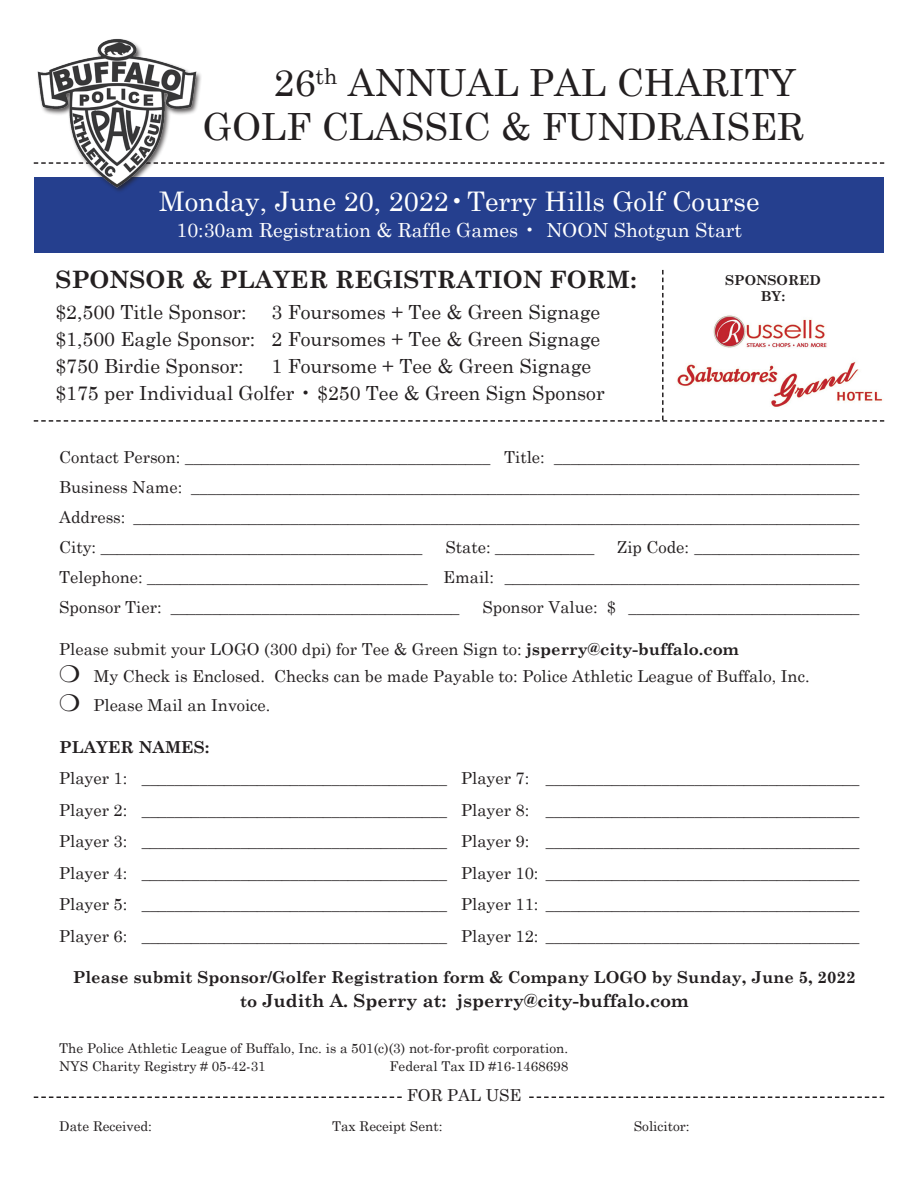
<style>
.page{position:relative;width:918px;height:1188px;background:#fff}
.page>*{position:absolute;margin:0;border:0;box-sizing:border-box;transform-origin:0 0}
.t1{font:37.5px/43.5px "Century Schoolbook";color:#231f20;text-align:right}
.t2{font:27px "Century Schoolbook";color:#fff}
.t3{font:700 24px "Century Schoolbook";color:#231f20}
.t4{font:19.5px "Century Schoolbook";color:#231f20}
.t5{font:19.5px "Century Schoolbook";color:#fff}
.t6{font:700 18px "Century Schoolbook";color:#231f20}
.t7{font:16.5px/31.5px "Century Schoolbook";color:#231f20}
.t8{font:700 16.5px "Century Schoolbook";color:#231f20}
.t9{font:700 13.65px "Century Schoolbook";color:#231f20}
.t10{font:13.5px "Century Schoolbook";color:#231f20}
.s1{font-weight:700}
.s2{font-size:16.5px}
</style>
<div class="page">
<svg style="left:34px;top:162px;width:850px;height:2px"></svg>
<svg style="left:34px;top:1096px;width:368px;height:2px"></svg>
<svg style="left:529px;top:1096px;width:355px;height:2px"></svg>
<div style="left:34px;top:177px;width:850px;height:76px;background:#253f8e"></div>
<div style="left:37px;top:38px;width:166px;height:156px;background:#231f20;opacity:.75"></div>
<img style="left:38px;top:39px;width:158px;height:148px">
<svg style="left:34px;top:270px;width:850px;height:152px"></svg>
<div style="left:673px;top:309px;width:219px;height:108px;background:#fff"></div>
<img style="left:677px;top:315px;width:206px;height:92px">
<p class="t1" style="left:203px;top:60px;width:603px">26<sup>th</sup> ANNUAL PAL CHARITY<br>GOLF CLASSIC &amp; FUNDRAISER</p>
<p class="t2" style="left:159px;top:184px;width:602px">Monday, June 20, 2022•Terry Hills Golf Course</p>
<p class="t5" style="left:177px;top:217px;width:567px">10:30am Registration &amp; Raffle Games • NOON Shotgun Start</p>
<p class="t3" style="left:55px;top:265px;width:583px">SPONSOR &amp; PLAYER REGISTRATION FORM:</p>
<p class="t4" style="left:55px;top:299px;width:193px">$2,500 Title Sponsor:</p>
<p class="t4" style="left:271px;top:299px;width:330px">3 Foursomes + Tee &amp; Green Signage</p>
<p class="t4" style="left:55px;top:327px;width:546px">$1,500 Eagle Sponsor: 2 Foursomes + Tee &amp; Green Signage</p>
<p class="t4" style="left:55px;top:354px;width:190px">$750 Birdie Sponsor:</p>
<p class="t4" style="left:271px;top:354px;width:321px">1 Foursome + Tee &amp; Green Signage</p>
<p class="t4" style="left:55px;top:381px;width:551px">$175 per Individual Golfer • $250 Tee &amp; Green Sign Sponsor</p>
<p class="t9" style="left:725px;top:271px;width:97px">SPONSORED</p>
<p class="t9" style="left:761px;top:288px;width:26px">BY:</p>
<p class="t7" style="left:59px;top:441px;width:802px">Contact Person: _____________________________________ Title: _____________________________________</p>
<p class="t7" style="left:59px;top:471px;width:802px">Business Name: _________________________________________________________________________________</p>
<p class="t7" style="left:59px;top:501px;width:802px">Address: ________________________________________________________________________________________</p>
<p class="t7" style="left:59px;top:531px;width:365px">City: _______________________________________</p>
<p class="t7" style="left:445px;top:531px;width:150px">State: ____________</p>
<p class="t7" style="left:617px;top:531px;width:244px">Zip Code: ____________________</p>
<p class="t7" style="left:59px;top:561px;width:802px">Telephone: __________________________________ Email: ___________________________________________</p>
<p class="t7" style="left:59px;top:591px;width:402px">Sponsor Tier: ___________________________________</p>
<p class="t7" style="left:482px;top:591px;width:379px">Sponsor Value: $ ____________________________</p>
<p class="t7" style="left:59px;top:633px;width:681px">Please submit your LOGO (300 dpi) for Tee &amp; Green Sign to: <span class="s1">jsperry@city-buffalo.com</span></p>
<p class="t7" style="left:94px;top:660px;width:717px">My Check is Enclosed. Checks can be made Payable to: Police Athletic League of Buffalo, Inc.</p>
<p class="t7" style="left:94px;top:689px;width:178px">Please Mail an Invoice.</p>
<p class="t8" style="left:59px;top:737px;width:152px">PLAYER NAMES:</p>
<p class="t7" style="left:59px;top:762px;width:802px">Player 1: _____________________________________ Player 7: ______________________________________</p>
<p class="t7" style="left:59px;top:794px;width:802px">Player 2: _____________________________________ Player 8: ______________________________________</p>
<p class="t7" style="left:59px;top:825px;width:802px">Player 3: _____________________________________ Player 9: ______________________________________<br>Player 4: _____________________________________ Player 10: ______________________________________</p>
<p class="t7" style="left:59px;top:888px;width:802px">Player 5: _____________________________________ Player 11: ______________________________________</p>
<p class="t7" style="left:59px;top:920px;width:802px">Player 6: _____________________________________ Player 12: ______________________________________</p>
<p class="t8" style="left:73px;top:967px;width:784px">Please submit Sponsor/Golfer Registration form &amp; Company LOGO by Sunday, June 5, 2022</p>
<p class="t6" style="left:240px;top:990px;width:450px"><span class="s2">to</span> Judith A. Sperry at: jsperry@city-buffalo.com</p>
<p class="t10" style="left:59px;top:1039px;width:511px">The Police Athletic League of Buffalo, Inc. is a 501(c)(3) not-for-profit corporation.</p>
<p class="t10" style="left:59px;top:1057px;width:208px">NYS Charity Registry # 05-42-31</p>
<p class="t10" style="left:390px;top:1057px;width:180px">Federal Tax ID #16-1468698</p>
<p class="t7" style="left:407px;top:1079px;width:116px">FOR PAL USE</p>
<p class="t10" style="left:59px;top:1117px;width:94px">Date Received:</p>
<p class="t10" style="left:332px;top:1117px;width:112px">Tax Receipt Sent:</p>
<p class="t10" style="left:634px;top:1117px;width:57px">Solicitor:</p>
</div>
